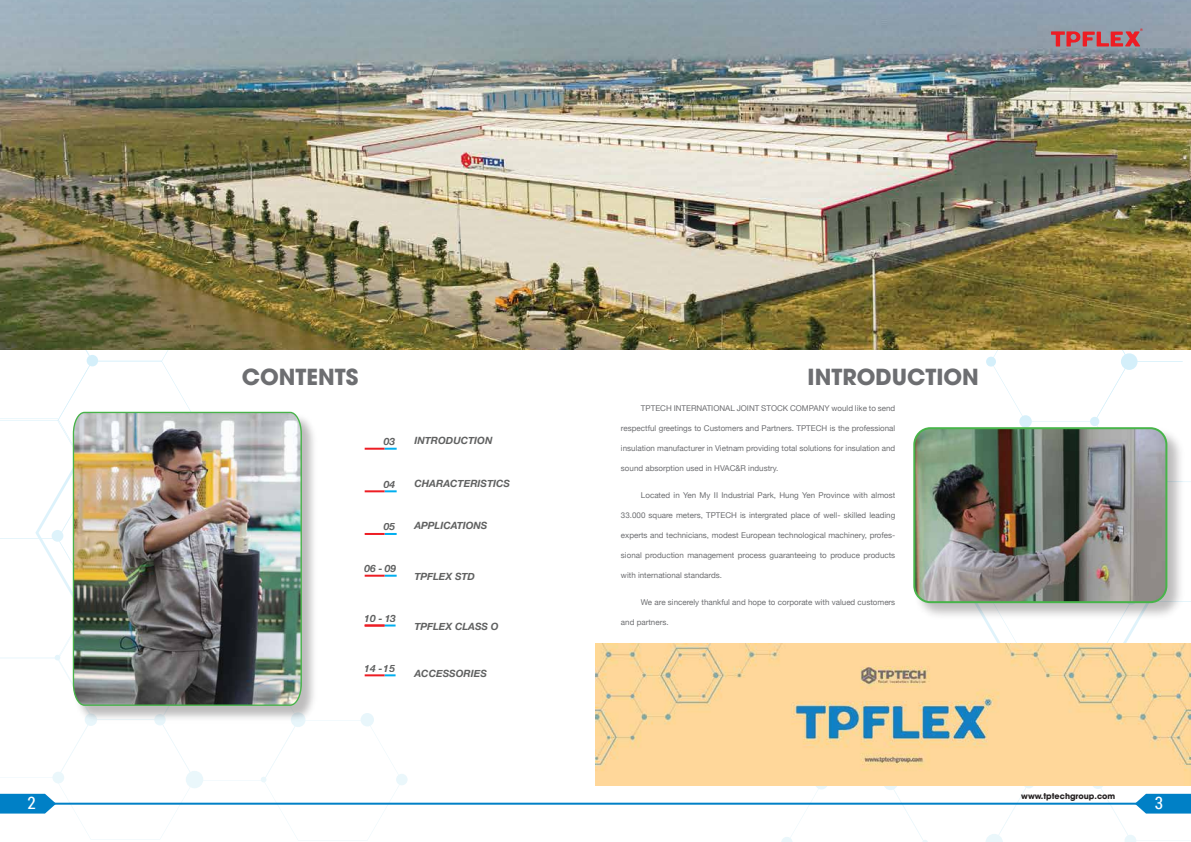
<style>
.page{position:relative;width:1191px;height:842px;background:#fff}
.page>*{position:absolute;margin:0;border:0;box-sizing:border-box;transform-origin:0 0}
.t1{font:700 22px "UTM Avo";color:#6d6e71}
.t2{font:17.2px "Roboto Condensed";color:#fff}
.t3{font:italic 700 10px "Helvetica Neue";color:#606161}
.t4{font:8px "Helvetica Neue";color:#6d6e71}
.t5{font:700 8px "UTM Avo";color:#231f20}
</style>
<div class="page">
<img style="left:0;top:0;width:1191px;height:842px">
<img style="left:71px;top:367px;width:250px;height:362px">
<img style="left:72px;top:411px;width:230px;height:295px">
<img style="left:909px;top:423px;width:279px;height:201px">
<img style="left:914px;top:428px;width:252px;height:174px">
<div style="left:913px;top:427px;width:254px;height:176px;border:2px solid #47b449;border-radius:16px"></div>
<img style="left:595px;top:644px;width:596px;height:141px">
<h1 class="t1" style="left:242px;top:358px;width:118px">CONTENTS</h1>
<h1 class="t1" style="left:807px;top:358px;width:173px">INTRODUCTION</h1>
<p class="t3" style="left:384px;top:434px;width:13px">03</p>
<p class="t3" style="left:414px;top:433px;width:79px">INTRODUCTION</p>
<p class="t3" style="left:384px;top:476px;width:13px">04</p>
<p class="t3" style="left:414px;top:475px;width:97px">CHARACTERISTICS</p>
<p class="t3" style="left:384px;top:519px;width:13px">05</p>
<p class="t3" style="left:414px;top:518px;width:74px">APPLICATIONS</p>
<p class="t3" style="left:364px;top:561px;width:33px">06 - 09</p>
<p class="t3" style="left:365px;top:610px;width:32px">10 - 13</p>
<p class="t3" style="left:365px;top:660px;width:32px">14 -15</p>
<p class="t3" style="left:414px;top:569px;width:62px">TPFLEX STD</p>
<p class="t3" style="left:414px;top:618px;width:86px">TPFLEX CLASS O</p>
<p class="t3" style="left:414px;top:666px;width:74px">ACCESSORIES</p>
<p class="t4" style="left:641px;top:402px;width:256px">TPTECH INTERNATIONAL JOINT STOCK COMPANY would like to send</p>
<p class="t4" style="left:621px;top:422px;width:276px">respectful greetings to Customers and Partners. TPTECH is the professional</p>
<p class="t4" style="left:621px;top:442px;width:276px">insulation manufacturer in Vietnam providing total solutions for insulation and</p>
<p class="t4" style="left:621px;top:462px;width:159px">sound absorption used in HVAC&amp;R industry.</p>
<p class="t4" style="left:641px;top:489px;width:256px">Located in Yen My II Industrial Park, Hung Yen Province with almost</p>
<p class="t4" style="left:621px;top:509px;width:276px">33.000 square meters, TPTECH is intergrated place of well- skilled leading</p>
<p class="t4" style="left:621px;top:529px;width:276px">experts and technicians, modest European technological machinery, profes-</p>
<p class="t4" style="left:621px;top:549px;width:276px">sional production management process guaranteeing to produce products</p>
<p class="t4" style="left:621px;top:569px;width:103px">with international standards.</p>
<p class="t4" style="left:641px;top:596px;width:256px">We are sincerely thankful and hope to corporate with valued customers</p>
<p class="t4" style="left:621px;top:616px;width:49px">and partners.</p>
<p class="t5" style="left:1021px;top:790px;width:96px">www.tptechgroup.com</p>
<h2 class="t2" style="left:27px;top:791px;width:10px">2</h2>
<h2 class="t2" style="left:1154px;top:791px;width:10px">3</h2>
</div>
